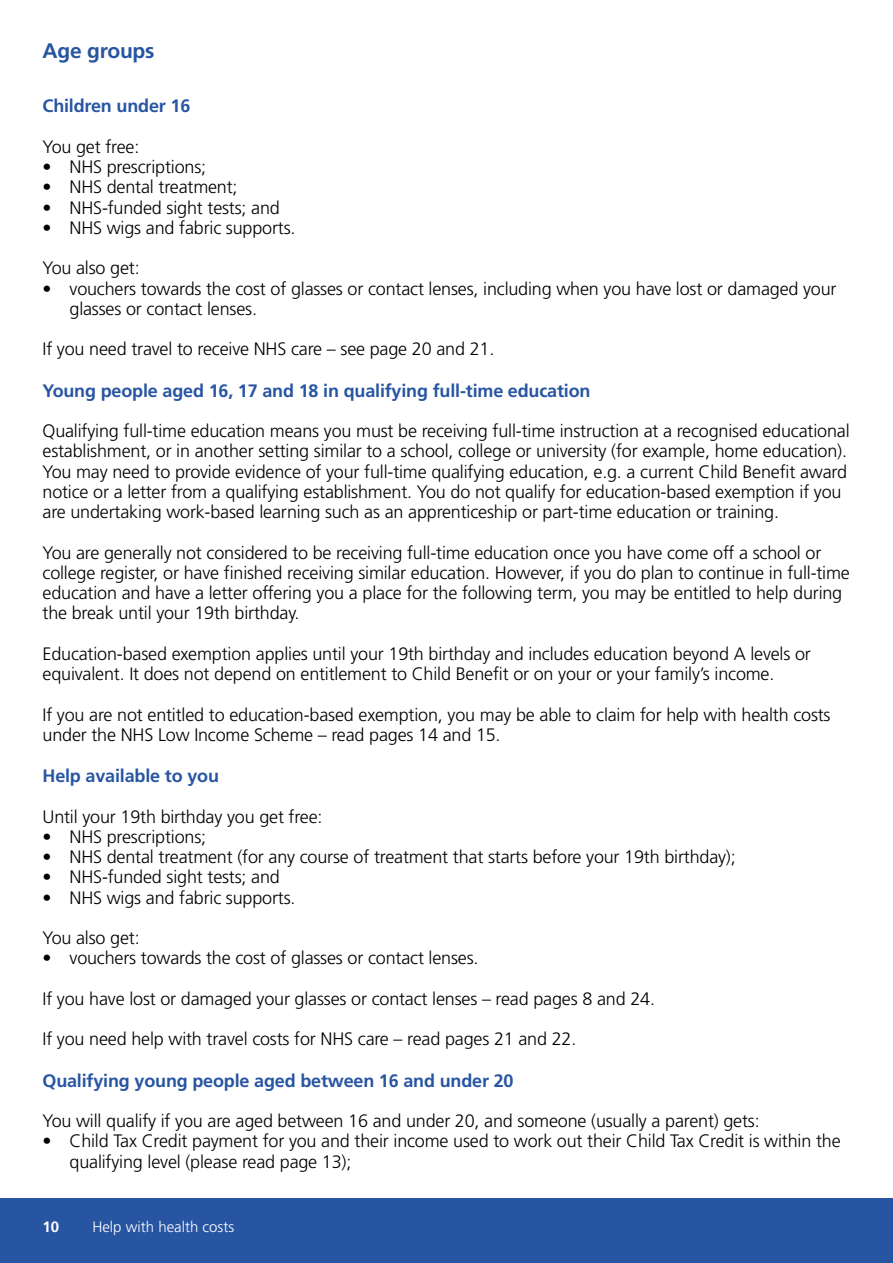
<style>
.page{position:relative;width:893px;height:1263px;background:#fff}
.page>*{position:absolute;margin:0;border:0;box-sizing:border-box;transform-origin:0 0}
.Heading_2{font:700 21px "Frutiger LT Std";letter-spacing:-.01em;color:#2855a2}
.t1{font:300 18px/20.2px "Frutiger LT Std";letter-spacing:-.01em;color:#000}
.t2{font:700 18px "Frutiger LT Std";letter-spacing:-.01em;color:#2855a2}
.t3{font:300 15px "Frutiger LT Std";color:#fff}
.t4{font:700 15px "Frutiger LT Std";color:#fff}
</style>
<div class="page">
<div style="left:0;top:1198px;width:893px;height:65px;background:#2855a2"></div>
<h2 class="Heading_2" style="left:43px;top:39px;width:114px">Age groups</h2>
<h3 class="t2" style="left:43px;top:95px;width:149px">Children under 16</h3>
<p class="t1" style="left:43px;top:137px;width:98px">You get free:</p>
<p class="t1" style="left:43px;top:157px;width:165px">• NHS prescriptions;</p>
<p class="t1" style="left:43px;top:177px;width:197px">• NHS dental treatment;</p>
<p class="t1" style="left:43px;top:197px;width:239px">• NHS-funded sight tests; and</p>
<p class="t1" style="left:43px;top:218px;width:255px">• NHS wigs and fabric supports.</p>
<p class="t1" style="left:43px;top:258px;width:99px">You also get:</p>
<p class="t1" style="left:70px;top:278px;width:769px;text-indent:-27px">• vouchers towards the cost of glasses or contact lenses, including when you have lost or damaged your glasses or contact lenses.</p>
<p class="t1" style="left:43px;top:339px;width:453px">If you need travel to receive NHS care – see page 20 and 21.</p>
<h3 class="t2" style="left:43px;top:380px;width:549px">Young people aged 16, 17 and 18 in qualifying full-time education</h3>
<p class="t1" style="left:43px;top:421px;width:809px">Qualifying full-time education means you must be receiving full-time instruction at a recognised educational establishment, or in another setting similar to a school, college or university (for example, home education).<br>You may need to provide evidence of your full-time qualifying education, e.g. a current Child Benefit award notice or a letter from a qualifying establishment. You do not qualify for education-based exemption if you are undertaking work-based learning such as an apprenticeship or part-time education or training.</p>
<p class="t1" style="left:43px;top:542px;width:809px">You are generally not considered to be receiving full-time education once you have come off a school or college register, or have finished receiving similar education. However, if you do plan to continue in full-time education and have a letter offering you a place for the following term, you may be entitled to help during the break until your 19th birthday.</p>
<p class="t1" style="left:43px;top:644px;width:770px">Education-based exemption applies until your 19th birthday and includes education beyond A levels or equivalent. It does not depend on entitlement to Child Benefit or on your or your family’s income.</p>
<p class="t1" style="left:43px;top:704px;width:790px">If you are not entitled to education-based exemption, you may be able to claim for help with health costs under the NHS Low Income Scheme – read pages 14 and 15.</p>
<h3 class="t2" style="left:43px;top:765px;width:178px">Help available to you</h3>
<p class="t1" style="left:43px;top:806px;width:282px">Until your 19th birthday you get free:</p>
<p class="t1" style="left:43px;top:827px;width:165px">• NHS prescriptions;</p>
<p class="t1" style="left:43px;top:847px;width:695px">• NHS dental treatment (for any course of treatment that starts before your 19th birthday);</p>
<p class="t1" style="left:43px;top:867px;width:239px">• NHS-funded sight tests; and</p>
<p class="t1" style="left:43px;top:887px;width:255px">• NHS wigs and fabric supports.</p>
<p class="t1" style="left:43px;top:928px;width:99px">You also get:</p>
<p class="t1" style="left:43px;top:948px;width:438px">• vouchers towards the cost of glasses or contact lenses.</p>
<p class="t1" style="left:43px;top:989px;width:614px">If you have lost or damaged your glasses or contact lenses – read pages 8 and 24.</p>
<p class="t1" style="left:43px;top:1029px;width:535px">If you need help with travel costs for NHS care – read pages 21 and 22.</p>
<h3 class="t2" style="left:43px;top:1070px;width:472px">Qualifying young people aged between 16 and under 20</h3>
<p class="t1" style="left:43px;top:1111px;width:719px">You will qualify if you are aged between 16 and under 20, and someone (usually a parent) gets:</p>
<p class="t1" style="left:70px;top:1131px;width:773px;text-indent:-27px">• Child Tax Credit payment for you and their income used to work out their Child Tax Credit is within the qualifying level (please read page 13);</p>
<p class="t4" style="left:43px;top:1218px;width:18px">10</p>
<p class="t3" style="left:92px;top:1218px;width:143px">Help with health costs</p>
</div>
